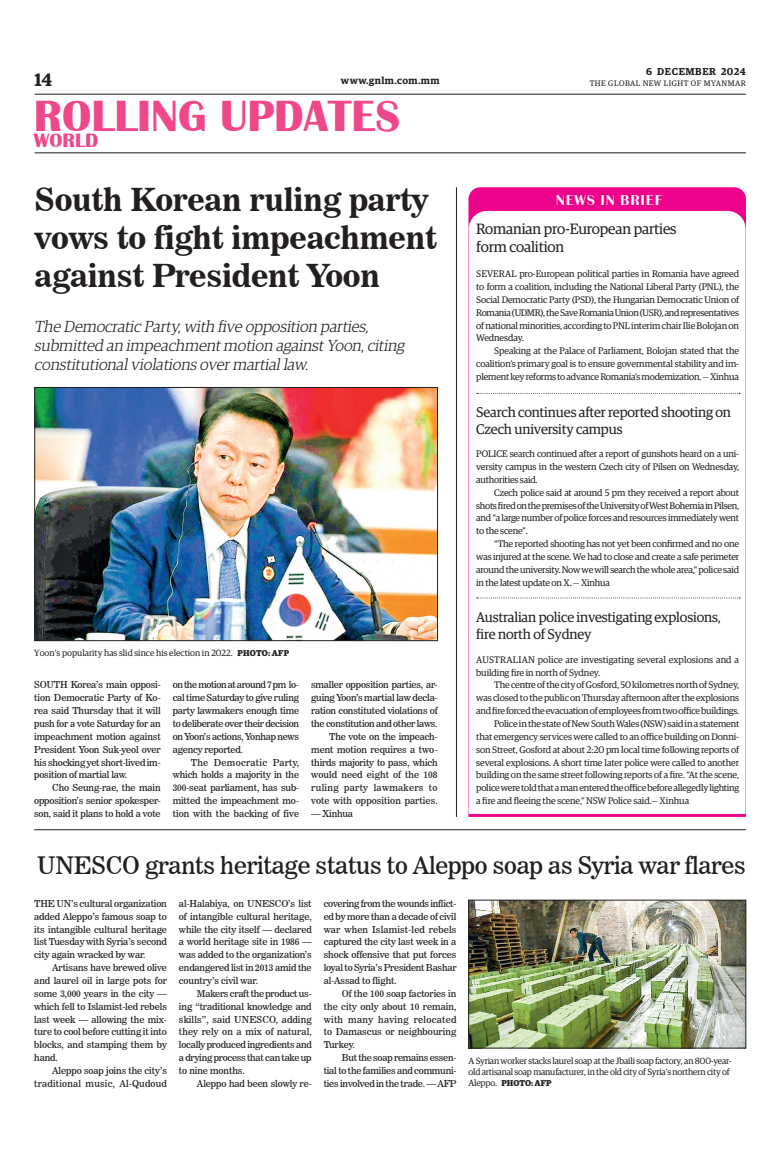
<style>
.page{position:relative;width:773px;height:1152px;background:#fff}
.page>*{position:absolute;margin:0;border:0;box-sizing:border-box;transform-origin:0 0}
.t1{font:700 45px "Britannic";color:#ef488a}
._2_Clm_Head{font:31.5px/37.8px "News 706 BT Bold C";letter-spacing:-.01em;color:#231f20}
._2_Clm_Head-2{font:24px "News 706 BT Roman C";letter-spacing:-.01em;color:#231f20}
.t2{font:700 20px "Britannic";color:#ef488a}
.t3{font:600 18px "Guardian Egyp";color:#231f20}
.t4{font:italic 300 16px/19.2px "Guardian Egyp";color:#231f20}
.Brief_Head{font:15px/18px "Guardian Egyp";letter-spacing:-.01em;color:#231f20}
.Brief_Head-2{font:14px/16.8px "Guardian Egyp";letter-spacing:-.01em;color:#231f20}
._2nd_Body{font:14px "Britannic BQ";letter-spacing:.09em;color:#fff}
.t5{font:600 10px "Guardian Egyp";letter-spacing:.055em;color:#231f20}
.Brief_2nd_Body{font:9.5px/12.9px "Guardian Egyp";letter-spacing:-.02em;color:#231f20;text-align:justify}
._2nd_Body-2{font:9.5px/12.9px "News 706 BT Roman C";letter-spacing:-.015em;color:#231f20;text-align:justify}
.Normal_Para{font:9.5px/12.8px "News 706 BT Roman C";letter-spacing:-.015em;color:#231f20;text-align:justify}
.Brief_2nd_Body-2{font:9.5px/12.9px "Guardian Egyp";letter-spacing:.005em;color:#231f20}
._2nd_Body-3{font:9.5px/12.8px "News 706 BT Roman C";letter-spacing:.02em;color:#231f20;text-align:right}
.t6{font:9px/10.8px "Guardian Egyp";letter-spacing:-.02em;color:#231f20}
.t7{font:9px "Guardian Egyp";color:#231f20}
.t8{font:700 8.5px "Guardian Egyp";color:#231f20}
.t9{font:8px "Guardian Egyp";letter-spacing:.06em;color:#231f20}
.s1{font-weight:700;font-size:8.5px}
.s2{font-weight:400;font-size:9px}
</style>
<div class="page">
<hr style="left:35px;top:94px;width:711px;height:1px;background:#231f20">
<hr style="left:35px;top:152px;width:711px;height:1px;background:#231f20">
<svg style="left:468px;top:187px;width:278px;height:630px;background:#ee1c97"></svg>
<svg style="left:469px;top:211px;width:276px;height:603px"></svg>
<svg style="left:476px;top:393px;width:264px;height:1px"></svg>
<svg style="left:476px;top:597px;width:264px;height:1px"></svg>
<img style="left:37px;top:389px;width:398px;height:250px">
<div style="left:35px;top:387px;width:402px;height:254px;border:1px solid #231f20"></div>
<img style="left:470px;top:902px;width:274px;height:144px">
<div style="left:468px;top:900px;width:278px;height:148px;border:1px solid #231f20"></div>
<hr style="left:34px;top:830px;width:712px;height:1px;background:#231f20">
<hr style="left:456px;top:187px;width:1px;height:630px;background:#231f20">
<p class="t5" style="left:646px;top:64px;width:101px">6 DECEMBER 2024</p>
<h3 class="t3" style="left:35px;top:67px;width:19px">14</h3>
<p class="t5" style="left:341px;top:73px;width:100px">www.gnlm.com.mm</p>
<p class="t9" style="left:589px;top:78px;width:158px">THE GLOBAL NEW LIGHT OF MYANMAR</p>
<h1 class="t1" style="left:34px;top:91px;width:368px">ROLLING UPDATES</h1>
<h3 class="t2" style="left:34px;top:129px;width:66px">WORLD</h3>
<p class="_2_Clm_Head" style="left:35px;top:181px;width:404px">South Korean ruling party vows to fight impeachment against President Yoon</p>
<p class="t4" style="left:34px;top:316px;width:375px">The Democratic Party,with five opposition parties, submitted an impeachmentmotion againstYoon,citing constitutionalviolations overmartiallaw.</p>
<p class="_2nd_Body" style="left:556px;top:192px;width:107px">NEWS IN BRIEF</p>
<p class="Brief_Head" style="left:476px;top:219px;width:202px">Romanian pro-European parties form coalition</p>
<p class="Brief_2nd_Body" style="left:476px;top:267px;width:264px">SEVERAL pro-European political parties in Romania have agreed to form a coalition, including the National Liberal Party (PNL), the Social Democratic Party (PSD), the Hungarian Democratic Union of Romania (UDMR), the Save Romania Union (USR), and representatives of national minorities, according to PNL interim chair Ilie Bolojan on Wednesday.</p>
<p class="Brief_2nd_Body" style="left:476px;top:344px;width:264px;text-indent:18px">Speaking at the Palace of Parliament, Bolojan stated that the coalition’s primary goal is to ensure governmental stability and im&shy;plement key reforms to advance Romania’s modernization. — Xinhua</p>
<p class="Brief_Head-2" style="left:476px;top:403px;width:256px">Search continues after reported shooting on<br>Czech university campus</p>
<p class="Brief_2nd_Body" style="left:476px;top:447px;width:264px">POLICE search continued after a report of gunshots heard on a uni&shy;versity campus in the western Czech city of Pilsen on Wednesday, authorities said.</p>
<p class="Brief_2nd_Body" style="left:476px;top:485px;width:264px;text-indent:18px">Czech police said at around 5 pm they received a report about shots fired on the premises of the University of West Bohemia in Pilsen, and “a large number of police forces and resources immediately went to the scene”.</p>
<p class="Brief_2nd_Body" style="left:476px;top:537px;width:264px;text-indent:18px">“The reported shooting has not yet been confirmed and no one was injured at the scene. We had to close and create a safe perimeter around the university. Now we will search the whole area,” police said in the latest update on X. — Xinhua</p>
<p class="Brief_Head-2" style="left:476px;top:608px;width:246px">Australian police investigating explosions, fire north of Sydney</p>
<p class="Brief_2nd_Body-2" style="left:476px;top:652px;width:264px">AUSTRALIAN police are investigating several explosions and a building fire in north of Sydney.</p>
<p class="Brief_2nd_Body" style="left:476px;top:678px;width:264px;text-indent:18px">The centre of the city of Gosford, 50 kilometres north of Sydney, was closed to the public on Thursday afternoon after the explosions and fire forced the evacuation of employees from two office buildings.</p>
<p class="Brief_2nd_Body" style="left:476px;top:717px;width:264px;text-indent:18px">Police in the state of New South Wales (NSW) said in a statement that emergency services were called to an office building on Donni&shy;son Street, Gosford at about 2:20 pm local time following reports of several explosions. A short time later police were called to another building on the same street following reports of a fire. “At the scene, police were told that a man entered the office before allegedly lighting a fire and fleeing the scene,” NSW Police said.— Xinhua</p>
<p class="t7" style="left:34px;top:647px;width:256px">Yoon’s popularity has slid since his election in 2022. <span class="s1">PHOTO: AFP</span></p>
<p class="_2nd_Body-2" style="left:311px;top:679px;width:128px">smaller opposition parties, ar&shy;guing Yoon’s martial law decla&shy;ration constituted violations of the constitution and other laws.</p>
<p class="_2nd_Body-2" style="left:311px;top:730px;width:128px;text-indent:18px">The vote on the impeach&shy;ment motion requires a two&shy;thirds majority to pass, which would need eight of the 108 ruling party lawmakers to vote with opposition parties.</p>
<p class="_2nd_Body-2" style="left:311px;top:807px;width:43px">— Xinhua</p>
<p class="_2_Clm_Head-2" style="left:37px;top:851px;width:710px">UNESCO grants heritage status to Aleppo soap as Syria war flares</p>
<p class="Normal_Para" style="left:34px;top:897px;width:134px">THE UN’s cultural organization added Aleppo’s famous soap to its intangible cultural heritage list Tuesday with Syria’s second city again wracked by war.</p>
<p class="_2nd_Body-2" style="left:34px;top:961px;width:134px;text-indent:18px">Artisans have brewed olive and laurel oil in large pots for some 3,000 years in the city — which fell to Islamist-led rebels last week — allowing the mix&shy;ture to cool before cutting it into blocks, and stamping them by hand.</p>
<p class="_2nd_Body-3" style="left:34px;top:1064px;width:134px">Aleppo soap joins the city’s traditional music, Al-Qudoud</p>
<p class="Normal_Para" style="left:34px;top:679px;width:128px">SOUTH Korea’s main opposi&shy;tion Democratic Party of Ko&shy;rea said Thursday that it will push for a vote Saturday for an impeachment motion against President Yoon Suk-yeol over his shocking yet short-lived im&shy;position of martial law.</p>
<p class="_2nd_Body-2" style="left:34px;top:781px;width:128px;text-indent:18px">Cho Seung-rae, the main opposition’s senior spokesper&shy;son, said it plans to hold a vote</p>
<p class="_2nd_Body-2" style="left:173px;top:679px;width:128px">on the motion at around 7 pm lo&shy;cal time Saturday to give ruling party lawmakers enough time to deliberate over their decision on Yoon’s actions, Yonhap news agency reported.</p>
<p class="_2nd_Body-2" style="left:173px;top:756px;width:128px;text-indent:18px">The Democratic Party, which holds a majority in the 300-seat parliament, has sub&shy;mitted the impeachment mo&shy;tion with the backing of five</p>
<p class="_2nd_Body-2" style="left:179px;top:897px;width:134px">al-Halabiya, on UNESCO’s list of intangible cultural heritage, while the city itself — declared a world heritage site in 1986 — was added to the organization’s endangered list in 2013 amid the country’s civil war.</p>
<p class="_2nd_Body-2" style="left:179px;top:987px;width:134px;text-indent:18px">Makers craft the product us&shy;ing “traditional knowledge and skills”, said UNESCO, adding they rely on a mix of natural, locally produced ingredients and a drying process that can take up to nine months.</p>
<p class="_2nd_Body-2" style="left:197px;top:1077px;width:116px">Aleppo had been slowly re-</p>
<p class="_2nd_Body-2" style="left:324px;top:897px;width:134px">covering from the wounds inflict&shy;ed by more than a decade of civil war when Islamist-led rebels captured the city last week in a shock offensive that put forces loyal to Syria’s President Bashar al-Assad to flight.</p>
<p class="_2nd_Body-2" style="left:324px;top:987px;width:134px;text-indent:18px">Of the 100 soap factories in the city only about 10 remain, with many having relocated to Damascus or neighbouring Turkey.</p>
<p class="_2nd_Body-2" style="left:324px;top:1051px;width:134px;text-indent:18px">But the soap remains essen&shy;tial to the families and communi&shy;ties involved in the trade. — AFP</p>
<p class="t6" style="left:468px;top:1055px;width:265px">A Syrian worker stacks laurel soap at the Jbaili soap factory, an 800-year&shy;old artisanal soap manufacturer, in the old city of Syria’s northern city of</p>
<p class="t8" style="left:468px;top:1077px;width:85px"><span class="s2">Aleppo.</span> PHOTO: AFP</p>
</div>
